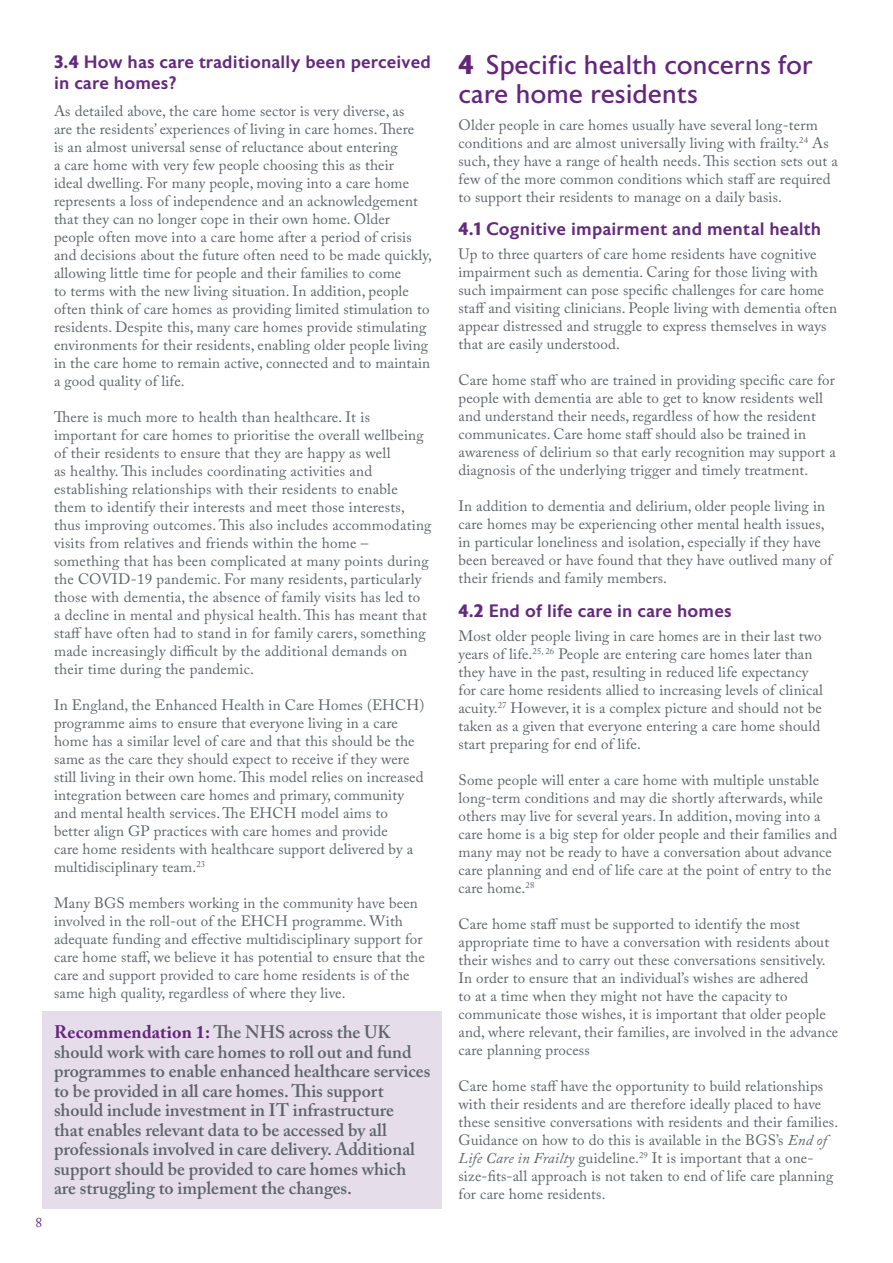
<style>
.page{position:relative;width:893px;height:1263px;background:#fff}
.page>*{position:absolute;margin:0;border:0;box-sizing:border-box;transform-origin:0 0}
.Sub_heading_numbered{font:27px/28.5px "Astoria Sans";letter-spacing:-.01em;color:#64267b}
.Body_Copy_10pt_reg{font:600 18px/19.5px "Adobe Caslon Pro";color:#5f6369}
.Sub_heading{font:500 18px/21.6px "Astoria Sans";letter-spacing:.01em;color:#642a7d}
.Sub_heading_numbered-2{font:500 18px "Astoria Sans";letter-spacing:.01em;color:#642a7d}
.Body_Copy_10pt_reg-2{font:500 18px "Astoria Sans";letter-spacing:.01em;color:#642a7d}
.Body_Copy_10pt_reg-3{font:15px/18px "Adobe Caslon Pro";letter-spacing:.01em;color:#5f6369}
.Sub_heading_numbered-3{font:15px/18px "Adobe Caslon Pro";letter-spacing:.01em;color:#5f6369}
.t1{font:13.5px "Adobe Caslon Pro";color:#64267b}
.s1{font-weight:700}
.s2{font-weight:700;color:#64267b}
.s3{font-style:italic}
</style>
<div class="page">
<div style="left:43px;top:1012px;width:399px;height:197px;background:#e5deea"></div>
<p class="t1" style="left:35px;top:1215px;width:8px">8</p>
<p class="Sub_heading" style="left:54px;top:51px;width:378px"><span class="s1">3.4</span> How has care traditionally been perceived in care homes?</p>
<p class="Body_Copy_10pt_reg-3" style="left:54px;top:101px;width:379px">As detailed above, the care home sector is very diverse, as<br>are the residents’ experiences of living in care homes. There<br>is an almost universal sense of reluctance about entering<br>a care home with very few people choosing this as their<br>ideal dwelling. For many people, moving into a care home represents a loss of independence and an acknowledgement that they can no longer cope in their own home. Older people often move into a care home after a period of crisis and decisions about the future often need to be made quickly, allowing little time for people and their families to come<br>to terms with the new living situation. In addition, people often think of care homes as providing limited stimulation to residents. Despite this, many care homes provide stimulating environments for their residents, enabling older people living in the care home to remain active, connected and to maintain a good quality of life.</p>
<p class="Body_Copy_10pt_reg-3" style="left:54px;top:407px;width:379px">There is much more to health than healthcare. It is important for care homes to prioritise the overall wellbeing of their residents to ensure that they are happy as well<br>as healthy. This includes coordinating activities and establishing relationships with their residents to enable them to identify their interests and meet those interests, thus improving outcomes. This also includes accommodating visits from relatives and friends within the home – something that has been complicated at many points during the COVID-19 pandemic. For many residents, particularly those with dementia, the absence of family visits has led to<br>a decline in mental and physical health. This has meant that staff have often had to stand in for family carers, something made increasingly difficult by the additional demands on their time during the pandemic.</p>
<p class="Body_Copy_10pt_reg-3" style="left:54px;top:695px;width:372px">In England, the Enhanced Health in Care Homes (EHCH) programme aims to ensure that everyone living in a care home has a similar level of care and that this should be the same as the care they should expect to receive if they were still living in their own home. This model relies on increased integration between care homes and primary, community and mental health services. The EHCH model aims to better align GP practices with care homes and provide<br>care home residents with healthcare support delivered by a multidisciplinary team.<sup>23</sup></p>
<p class="Body_Copy_10pt_reg-3" style="left:54px;top:893px;width:372px">Many BGS members working in the community have been involved in the roll-out of the EHCH programme. With adequate funding and effective multidisciplinary support for care home staff, we believe it has potential to ensure that the care and support provided to care home residents is of the same high quality, regardless of where they live.</p>
<p class="Body_Copy_10pt_reg" style="left:54px;top:1022px;width:378px"><span class="s2">Recommendation 1:</span> The NHS across the UK should work with care homes to roll out and fund programmes to enable enhanced healthcare services to be provided in all care homes. This support should include investment in IT infrastructure<br>that enables relevant data to be accessed by all professionals involved in care delivery. Additional support should be provided to care homes which are struggling to implement <span class="s1">t</span>he changes.</p>
<p class="Sub_heading_numbered" style="left:458px;top:52px;width:356px"><span class="s1">4</span> Specific health concerns for care home residents</p>
<p class="Sub_heading_numbered-3" style="left:458px;top:116px;width:381px">Older people in care homes usually have several long-term conditions and are almost universally living with frailty.<sup>24</sup> As such, they have a range of health needs. This section sets out a few of the more common conditions which staff are required to support their residents to manage on a daily basis.</p>
<p class="Sub_heading_numbered-2" style="left:458px;top:219px;width:364px"><span class="s1">4.1</span> Cognitive impairment and mental health</p>
<p class="Body_Copy_10pt_reg-3" style="left:458px;top:245px;width:380px">Up to three quarters of care home residents have cognitive impairment such as dementia. Caring for those living with such impairment can pose specific challenges for care home staff and visiting clinicians. People living with dementia often appear distressed and struggle to express themselves in ways that are easily understood.</p>
<p class="Body_Copy_10pt_reg-3" style="left:458px;top:371px;width:379px">Care home staff who are trained in providing specific care for people with dementia are able to get to know residents well and understand their needs, regardless of how the resident communicates. Care home staff should also be trained in awareness of delirium so that early recognition may support a diagnosis of the underlying trigger and timely treatment.</p>
<p class="Body_Copy_10pt_reg-3" style="left:458px;top:497px;width:375px">In addition to dementia and delirium, older people living in care homes may be experiencing other mental health issues, in particular loneliness and isolation, especially if they have been bereaved or have found that they have outlived many of their friends and family members.</p>
<p class="Body_Copy_10pt_reg-2" style="left:458px;top:601px;width:275px"><span class="s1">4.2</span> End of life care in care homes</p>
<p class="Body_Copy_10pt_reg-3" style="left:458px;top:627px;width:366px">Most older people living in care homes are in their last two years of life.<sup>25,</sup> <sup>26</sup> People are entering care homes later than they have in the past, resulting in reduced life expectancy for care home residents allied to increasing levels of clinical acuity.<sup>27</sup> However, it is a complex picture and should not be taken as a given that everyone entering a care home should start preparing for end of life.</p>
<p class="Body_Copy_10pt_reg-3" style="left:458px;top:771px;width:380px">Some people will enter a care home with multiple unstable long-term conditions and may die shortly afterwards, while others may live for several years. In addition, moving into a care home is a big step for older people and their families and many may not be ready to have a conversation about advance care planning and end of life care at the point of entry to the care home.<sup>28</sup></p>
<p class="Body_Copy_10pt_reg-3" style="left:458px;top:915px;width:381px">Care home staff must be supported to identify the most appropriate time to have a conversation with residents about their wishes and to carry out these conversations sensitively.<br>In order to ensure that an individual’s wishes are adhered<br>to at a time when they might not have the capacity to communicate those wishes, it is important that older people and, where relevant, their families, are involved in the advance care planning process</p>
<p class="Body_Copy_10pt_reg-3" style="left:458px;top:1077px;width:381px">Care home staff have the opportunity to build relationships with their residents and are therefore ideally placed to have these sensitive conversations with residents and their families.<br>Guidance on how to do this is available in the BGS’s <span class="s3">End of Life Care in Frailty</span> guideline.<sup>29</sup> It is important that a one&shy;size-fits-all approach is not taken to end of life care planning for care home residents.</p>
</div>
